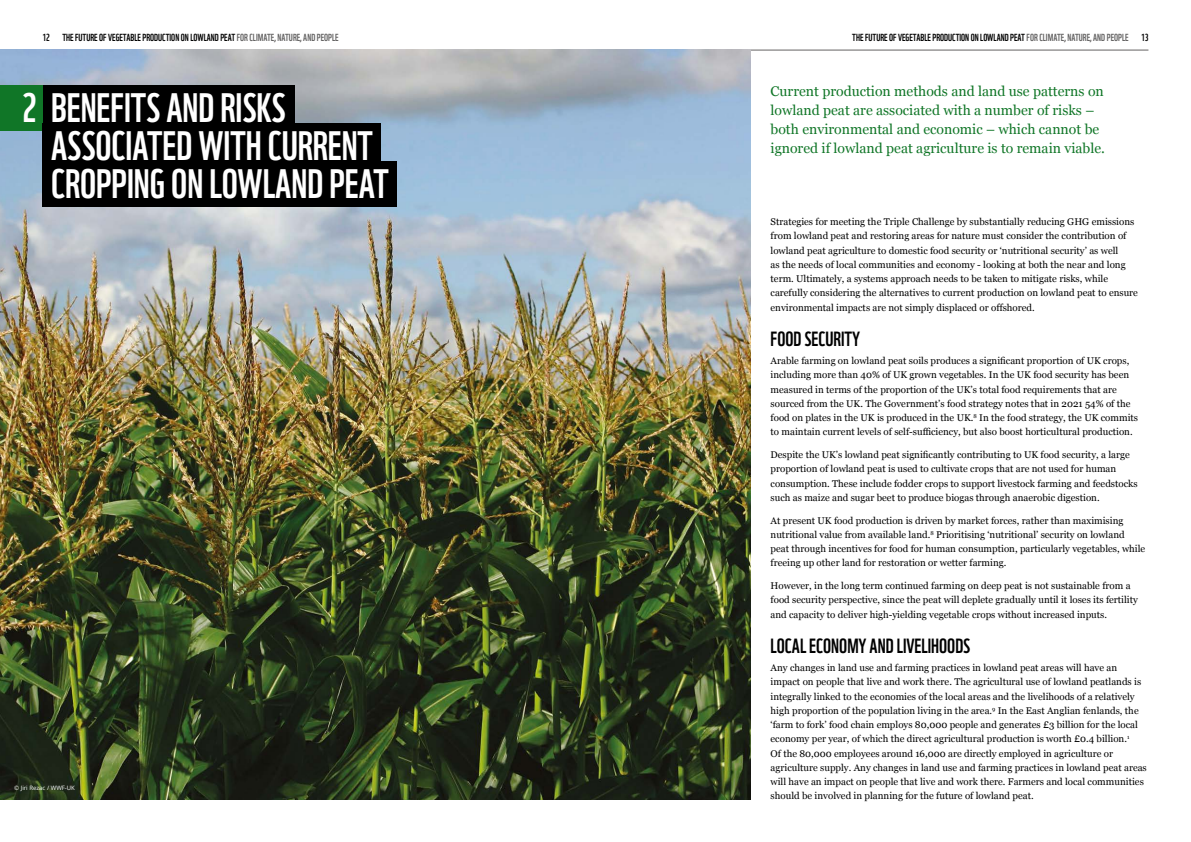
<style>
.page{position:relative;width:1191px;height:842px;background:#fff}
.page>*{position:absolute;margin:0;border:0;box-sizing:border-box;transform-origin:0 0}
.t1{font:40px/38px "WWF";color:#fff}
.t2{font:20px "WWF";color:#000}
.t3{font:14px/19px "Georgia";color:#107627}
.t4{font:10px "WWF";color:#000}
.t5{font:9.8px/14.3px "Georgia";color:#000}
.t6{font:6px "Open Sans";color:#fff}
.s1{color:#646363}
</style>
<div class="page">
<hr style="left:638px;top:50px;width:510px;height:1px;background:#646363">
<img style="left:0;top:50px;width:750px;height:749px">
<div style="left:43px;top:85px;width:252px;height:45px;background:#000"></div>
<div style="left:0;top:85px;width:43px;height:45px;background:#107627"></div>
<div style="left:43px;top:124px;width:338px;height:45px;background:#000"></div>
<div style="left:43px;top:161px;width:354px;height:45px;background:#000"></div>
<p class="t4" style="left:43px;top:30px;width:298px">12 THE FUTURE OF VEGETABLE PRODUCTION ON LOWLAND PEAT <span class="s1">FOR CLIMATE, NATURE, AND PEOPLE</span></p>
<p class="t4" style="left:852px;top:30px;width:298px">THE FUTURE OF VEGETABLE PRODUCTION ON LOWLAND PEAT <span class="s1">FOR CLIMATE, NATURE, AND PEOPLE</span> 13</p>
<h1 class="t1" style="left:51px;top:85px;width:339px;text-indent:-29px">2 BENEFITS AND RISKS<br>ASSOCIATED WITH CURRENT<br>CROPPING ON LOWLAND PEAT</h1>
<p class="t6" style="left:14px;top:783px;width:62px">© Jiri Rezac / WWF-UK</p>
<h3 class="t3" style="left:770px;top:81px;width:336px">Current production methods and land use patterns on lowland peat are associated with a number of risks – both environmental and economic – which cannot be ignored if lowland peat agriculture is to remain viable.</h3>
<p class="t5" style="left:770px;top:214px;width:369px">Strategies for meeting the Triple Challenge by substantially reducing GHG emissions from lowland peat and restoring areas for nature must consider the contribution of lowland peat agriculture to domestic food security or ‘nutritional security’ as well<br>as the needs of local communities and economy - looking at both the near and long term. Ultimately, a systems approach needs to be taken to mitigate risks, while carefully considering the alternatives to current production on lowland peat to ensure environmental impacts are not simply displaced or offshored.</p>
<h2 class="t2" style="left:770px;top:323px;width:91px">FOOD SECURITY</h2>
<p class="t5" style="left:770px;top:353px;width:369px">Arable farming on lowland peat soils produces a significant proportion of UK crops, including more than 40% of UK grown vegetables. In the UK food security has been measured in terms of the proportion of the UK’s total food requirements that are sourced from the UK. The Government’s food strategy notes that in 2021 54% of the food on plates in the UK is produced in the UK.<sup>8</sup> In the food strategy, the UK commits to maintain current levels of self-sufficiency, but also boost horticultural production.</p>
<p class="t5" style="left:770px;top:447px;width:368px">Despite the UK’s lowland peat significantly contributing to UK food security, a large proportion of lowland peat is used to cultivate crops that are not used for human consumption. These include fodder crops to support livestock farming and feedstocks such as maize and sugar beet to produce biogas through anaerobic digestion.</p>
<p class="t5" style="left:770px;top:513px;width:376px">At present UK food production is driven by market forces, rather than maximising nutritional value from available land.<sup>8</sup> Prioritising ‘nutritional’ security on lowland peat through incentives for food for human consumption, particularly vegetables, while freeing up other land for restoration or wetter farming.</p>
<p class="t5" style="left:770px;top:578px;width:369px">However, in the long term continued farming on deep peat is not sustainable from a food security perspective, since the peat will deplete gradually until it loses its fertility and capacity to deliver high-yielding vegetable crops without increased inputs.</p>
<h2 class="t2" style="left:770px;top:630px;width:201px">LOCAL ECONOMY AND LIVELIHOODS</h2>
<p class="t5" style="left:770px;top:660px;width:378px">Any changes in land use and farming practices in lowland peat areas will have an impact on people that live and work there. The agricultural use of lowland peatlands is integrally linked to the economies of the local areas and the livelihoods of a relatively high proportion of the population living in the area.<sup>9</sup> In the East Anglian fenlands, the ‘farm to fork’ food chain employs 80,000 people and generates £3 billion for the local economy per year, of which the direct agricultural production is worth £0.4 billion.<sup>1<br></sup>Of the 80,000 employees around 16,000 are directly employed in agriculture or agriculture supply. Any changes in land use and farming practices in lowland peat areas will have an impact on people that live and work there. Farmers and local communities should be involved in planning for the future of lowland peat.</p>
</div>
